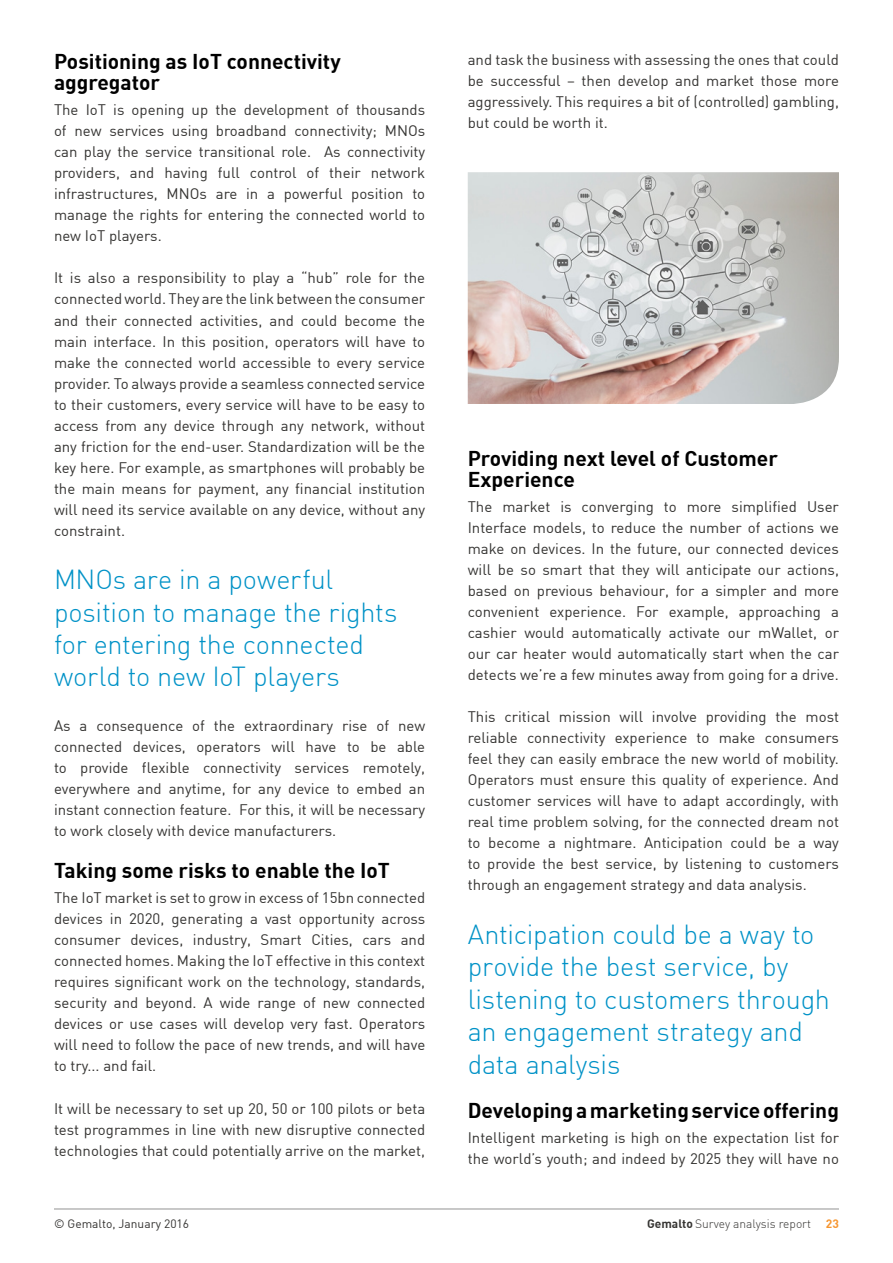
<style>
.page{position:relative;width:893px;height:1263px;background:#fff}
.page>*{position:absolute;margin:0;border:0;box-sizing:border-box;transform-origin:0 0}
.t1{font:300 27px/32.4px "DIN";letter-spacing:-.005em;color:#0092c7}
.t2{font:700 21px/21px "DIN";color:#000}
.t3{font:15px/21px "DIN";color:#353432;text-align:justify}
.t4{font:300 12px "DIN";color:#353432}
.t5{font:12px "DIN";color:#353432}
.s1{font-weight:700}
.s2{font-weight:700;color:#f69631}
</style>
<div class="page">
<hr style="left:54px;top:1208px;width:785px;height:1px;background:#929292">
<img style="left:468px;top:172px;width:371px;height:232px">
<h2 class="t2" style="left:54px;top:50px;width:288px">Positioning as IoT connectivity aggregator</h2>
<p class="t3" style="left:54px;top:99px;width:373px">The IoT is opening up the development of thousands of new services using broadband connectivity; MNOs can play the service transitional role. As connectivity providers, and having full control of their network infrastructures, MNOs are in a powerful position to manage the rights for entering the connected world to new IoT players.</p>
<p class="t3" style="left:54px;top:267px;width:373px">It is also a responsibility to play a “hub” role for the connected world. They are the link between the consumer and their connected activities, and could become the main interface. In this position, operators will have to make the connected world accessible to every service provider. To always provide a seamless connected service to their customers, every service will have to be easy to access from any device through any network, without any friction for the end-user. Standardization will be the key here. For example, as smartphones will probably be the main means for payment, any financial institution will need its service available on any device, without any constraint.</p>
<h1 class="t1" style="left:54px;top:563px;width:345px">MNOs are in a powerful position to manage the rights for entering the connected world to new IoT players</h1>
<p class="t3" style="left:54px;top:715px;width:373px">As a consequence of the extraordinary rise of new connected devices, operators will have to be able to provide flexible connectivity services remotely, everywhere and anytime, for any device to embed an instant connection feature. For this, it will be necessary to work closely with device manufacturers.</p>
<h2 class="t2" style="left:54px;top:859px;width:337px">Taking some risks to enable the IoT</h2>
<p class="t3" style="left:54px;top:887px;width:373px">The IoT market is set to grow in excess of 15bn connected devices in 2020, generating a vast opportunity across consumer devices, industry, Smart Cities, cars and connected homes. Making the IoT effective in this context requires significant work on the technology, standards, security and beyond. A wide range of new connected devices or use cases will develop very fast. Operators will need to follow the pace of new trends, and will have to try... and fail.</p>
<p class="t3" style="left:54px;top:1097px;width:373px">It will be necessary to set up 20, 50 or 100 pilots or beta test programmes in line with new disruptive connected technologies that could potentially arrive on the market,</p>
<p class="t3" style="left:468px;top:48px;width:373px">and task the business with assessing the ones that could be successful – then develop and market those more aggressively. This requires a bit of (controlled) gambling, but could be worth it.</p>
<h2 class="t2" style="left:468px;top:447px;width:312px">Providing next level of Customer<br>Experience</h2>
<p class="t3" style="left:468px;top:496px;width:373px">The market is converging to more simplified User Interface models, to reduce the number of actions we make on devices. In the future, our connected devices will be so smart that they will anticipate our actions, based on previous behaviour, for a simpler and more convenient experience. For example, approaching a cashier would automatically activate our mWallet, or our car heater would automatically start when the car detects we’re a few minutes away from going for a drive.</p>
<p class="t3" style="left:468px;top:706px;width:373px">This critical mission will involve providing the most reliable connectivity experience to make consumers feel they can easily embrace the new world of mobility.<br>Operators must ensure this quality of experience. And customer services will have to adapt accordingly, with real time problem solving, for the connected dream not to become a nightmare. Anticipation could be a way to provide the best service, by listening to customers through an engagement strategy and data analysis.</p>
<h1 class="t1" style="left:468px;top:918px;width:364px">Anticipation could be a way to provide the best service, by listening to customers through an engagement strategy and data analysis</h1>
<h2 class="t2" style="left:468px;top:1099px;width:373px">Developing a marketing service offering</h2>
<p class="t3" style="left:468px;top:1127px;width:373px">Intelligent marketing is high on the expectation list for the world’s youth; and indeed by 2025 they will have no</p>
<p class="t5" style="left:54px;top:1216px;width:137px">© Gemalto, January 2016</p>
<p class="t4" style="left:647px;top:1216px;width:193px"><span class="s1">Gemalto</span> Survey analysis report <span class="s2">23</span></p>
</div>
